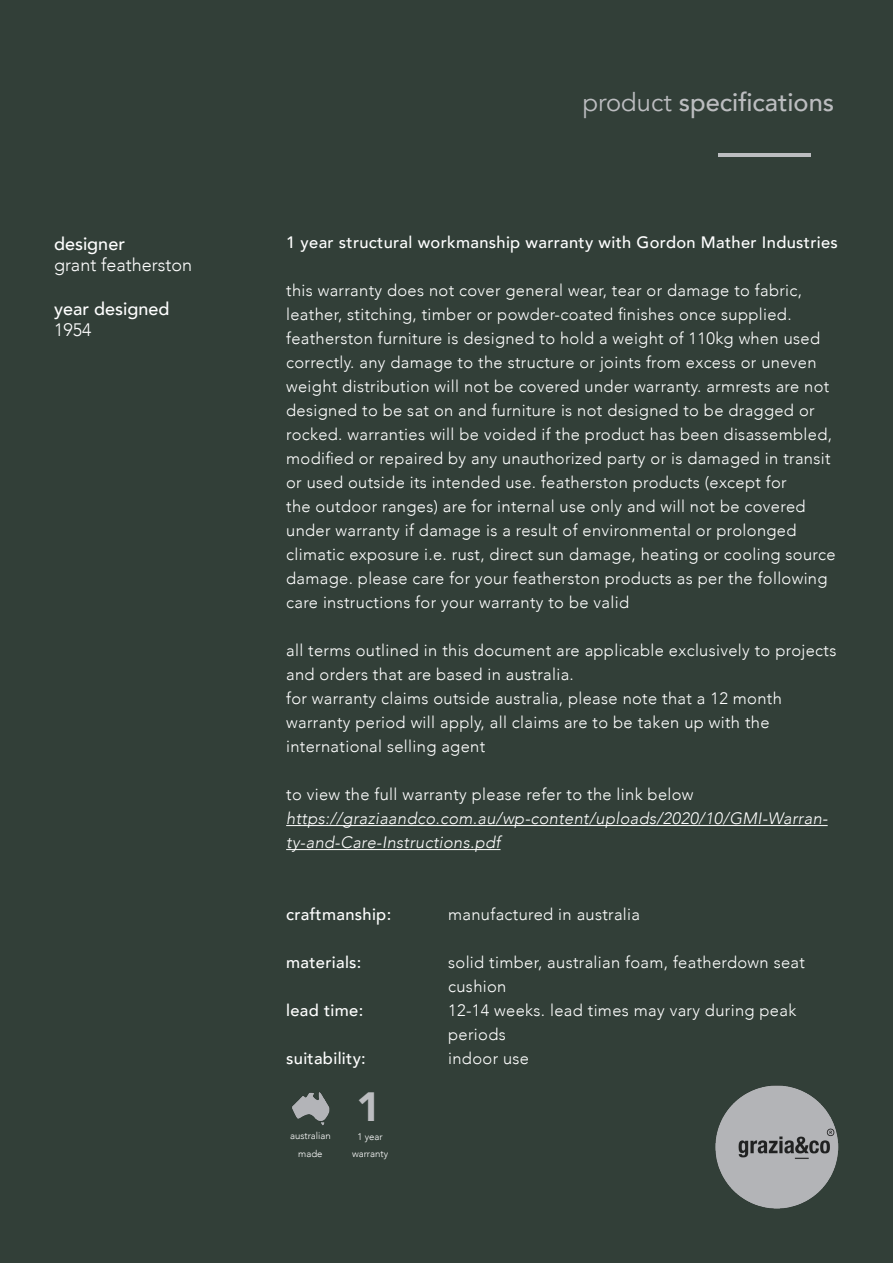
<style>
.page{position:relative;width:893px;height:1263px;background:#323f38}
.page>*{position:absolute;margin:0;border:0;box-sizing:border-box;transform-origin:0 0}
.t1{font:900 40.8px "Avenir";color:#bcbdc0}
.t2{font:500 25.5px "Avenir";color:#bcbdc0}
.t3{font:500 18px "Avenir";color:#fff}
.t4{font:300 18px "Avenir";color:#fff}
.t5{font:300 16.5px/24px "Avenir";letter-spacing:.02em;color:#fff}
.t6{font:500 16.5px "Avenir";letter-spacing:.02em;color:#fff}
.t7{font:italic 300 16.5px/24px "Avenir";letter-spacing:.02em;color:#fff}
.t8{font:300 9.6px/17.2px "Avenir";color:#fff;text-align:center}
.s1{font-weight:400}
</style>
<div class="page">
<hr style="left:719px;top:153px;width:92px;height:3px;background:#bcbdc0">
<hr style="left:286px;top:825px;width:542px;height:1px;background:#fff">
<hr style="left:286px;top:849px;width:214px;height:1px;background:#fff">
<img style="left:289px;top:1087px;width:42px;height:42px">
<img style="left:716px;top:1086px;width:123px;height:123px">
<p class="t3" style="left:54px;top:228px;width:72px">designer</p>
<p class="t4" style="left:54px;top:254px;width:140px">grant featherston</p>
<p class="t3" style="left:54px;top:293px;width:117px">year designed</p>
<p class="t4" style="left:54px;top:319px;width:39px">1954</p>
<p class="t2" style="left:583px;top:80px;width:253px"><span class="s1">product</span> specifications</p>
<p class="t6" style="left:286px;top:228px;width:553px">1 year structural workmanship warranty with Gordon Mather Industries</p>
<p class="t5" style="left:286px;top:279px;width:551px">this warranty does not cover general wear, tear or damage to fabric, leather, stitching, timber or powder-coated finishes once supplied. featherston furniture is designed to hold a weight of 110kg when used correctly. any damage to the structure or joints from excess or uneven weight distribution will not be covered under warranty. armrests are not designed to be sat on and furniture is not designed to be dragged or rocked. warranties will be voided if the product has been disassembled, modified or repaired by any unauthorized party or is damaged in transit or used outside its intended use. featherston products (except for<br>the outdoor ranges) are for internal use only and will not be covered under warranty if damage is a result of environmental or prolonged climatic exposure i.e. rust, direct sun damage, heating or cooling source damage. please care for your featherston products as per the following care instructions for your warranty to be valid</p>
<p class="t5" style="left:286px;top:639px;width:552px">all terms outlined in this document are applicable exclusively to projects and orders that are based in australia.</p>
<p class="t5" style="left:286px;top:687px;width:497px">for warranty claims outside australia, please note that a 12 month warranty period will apply, all claims are to be taken up with the international selling agent</p>
<p class="t5" style="left:286px;top:783px;width:409px">to view the full warranty please refer to the link below</p>
<p class="t7" style="left:286px;top:807px;width:543px">https://graziaandco.com.au/wp-content/uploads/2020/10/GMI-Warran&shy;ty-and-Care-Instructions.pdf</p>
<p class="t6" style="left:286px;top:900px;width:107px">craftmanship:</p>
<p class="t5" style="left:448px;top:903px;width:193px">manufactured in australia</p>
<p class="t6" style="left:286px;top:948px;width:77px">materials:</p>
<p class="t5" style="left:448px;top:951px;width:358px">solid timber, australian foam, featherdown seat cushion</p>
<p class="t6" style="left:286px;top:996px;width:79px">lead time:</p>
<p class="t5" style="left:448px;top:999px;width:350px">12-14 weeks. lead times may vary during peak periods</p>
<p class="t6" style="left:286px;top:1044px;width:81px">suitability:</p>
<p class="t5" style="left:448px;top:1047px;width:82px">indoor use</p>
<p class="t8" style="left:290px;top:1127px;width:42px">australian</p>
<p class="t8" style="left:298px;top:1144px;width:26px">made</p>
<p class="t1" style="left:356px;top:1072px;width:26px">1</p>
<p class="t8" style="left:352px;top:1128px;width:38px">1 year warranty</p>
</div>
